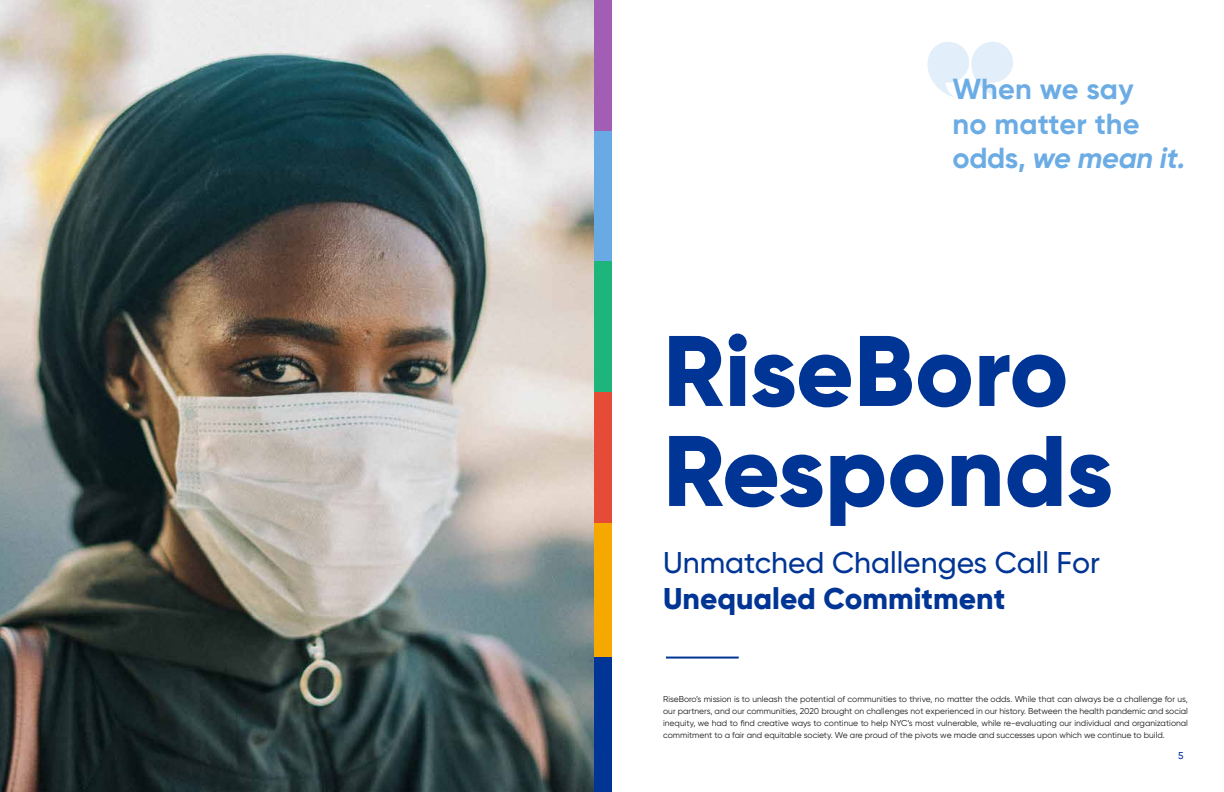
<style>
.page{position:relative;width:1224px;height:792px;background:#fff}
.page>*{position:absolute;margin:0;border:0;box-sizing:border-box;transform-origin:0 0}
.t1{font:800 100px/100px "Gilroy";color:#003595}
.t2{font:500 30px "Gilroy";color:#003595}
.t3{font:800 30px "Gilroy";color:#003595}
.t4{font:700 29px/34.8px "Gilroy";letter-spacing:.01em;color:#6cace4}
.t5{font:500 10px "Gilroy";color:#003595}
.t6{font:8.5px/12px "Gilroy";color:#1a1a1a;text-align:justify}
.s1{font-style:italic}
</style>
<div class="page">
<img style="left:0;top:0;width:594px;height:792px">
<div style="left:594px;top:0;width:18px;height:131px;background:#a25eb5"></div>
<div style="left:594px;top:131px;width:18px;height:130px;background:#6aaae4"></div>
<div style="left:594px;top:261px;width:18px;height:131px;background:#1db57c"></div>
<div style="left:594px;top:392px;width:18px;height:131px;background:#e64b38"></div>
<div style="left:594px;top:523px;width:18px;height:134px;background:#f5a800"></div>
<div style="left:594px;top:657px;width:18px;height:135px;background:#003595"></div>
<svg style="left:927px;top:42px;width:86px;height:55px"></svg>
<hr style="left:666px;top:657px;width:73px;height:2px;background:#003595">
<h3 class="t4" style="left:952px;top:71px;width:235px">When we say<br>no matter the odds, <span class="s1">we mean it.</span></h3>
<h1 class="t1" style="left:663px;top:320px;width:451px">RiseBoro<br>Responds</h1>
<h2 class="t2" style="left:663px;top:544px;width:438px">Unmatched Challenges Call For</h2>
<h2 class="t3" style="left:663px;top:579px;width:344px">Unequaled Commitment</h2>
<p class="t6" style="left:663px;top:693px;width:526px">RiseBoro’s mission is to unleash the potential of communities to thrive, no matter the odds. While that can always be a challenge for us, our partners, and our communities, 2020 brought on challenges not experienced in our history. Between the health pandemic and social inequity, we had to find creative ways to continue to help NYC’s most vulnerable, while re-evaluating our individual and organizational commitment to a fair and equitable society. We are proud of the pivots we made and successes upon which we continue to build.</p>
<p class="t5" style="left:1178px;top:750px;width:7px">5</p>
</div>
